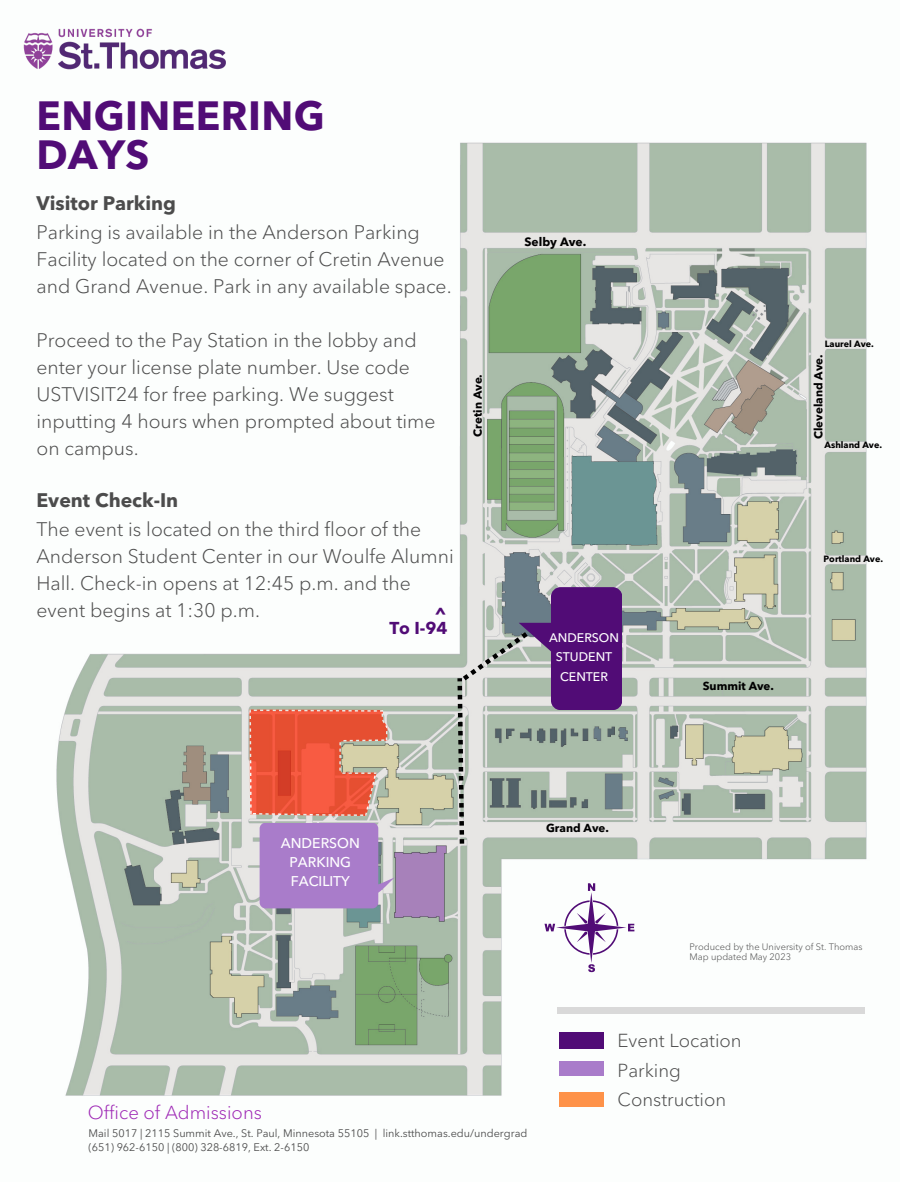
<style>
.page{position:relative;width:918px;height:1188px;background:#fff}
.page>*{position:absolute;margin:0;border:0;box-sizing:border-box;transform-origin:0 0}
.t1{font:700 40.5px "Avenir Next LT Pro";letter-spacing:.01em;color:#510c76}
.t2{font:300 19.5px/27px "Avenir Next LT Pro";color:#4c4c4c}
.t3{font:700 19.5px "Avenir Next LT Pro";color:#4c4c4c}
.t4{font:300 18.75px "Avenir Next LT Pro";color:#4c4c4c}
.t5{font:300 18.75px "Avenir Next LT Pro";color:#9e28b5}
.t6{font:700 18.75px "Avenir Next LT Pro";color:#510c76}
.t7{font:700 17.1px "Avenir Next LT Pro";color:#510c76}
.t8{font:500 13.95px/19.2px "Avenir Next LT Pro";color:#fff;text-align:center}
.t9{font:500 12.45px "Avenir Next LT Pro";color:#fff}
.t10{font:700 12px "Avenir Next LT Pro";color:#000}
.t11{font:700 11.55px "Avenir Next LT Pro";color:#000}
.t12{font:10.95px "Avenir Next LT Pro";color:#4c4c4c}
.t13{font:300 9.3px "Avenir Next LT Pro";color:#4c4c4c}
.t14{font:700 9px "Avenir Next LT Pro";color:#000}
</style>
<div class="page">
<img style="left:56px;top:142px;width:811px;height:954px">
<div style="left:557px;top:1007px;width:307px;height:6px;background:#d9d9d9"></div>
<div style="left:559px;top:1032px;width:45px;height:16px;background:#510c76"></div>
<div style="left:559px;top:1061px;width:45px;height:15px;background:#a97cca"></div>
<img style="left:23px;top:28px;width:203px;height:42px">
<svg style="left:260px;top:823px;width:135px;height:85px;background:#ac85ca"></svg>
<svg style="left:249px;top:710px;width:139px;height:106px;background:#e4684e"></svg>
<div style="left:559px;top:1092px;width:45px;height:15px;background:#fe9249"></div>
<svg style="left:545px;top:883px;width:89px;height:89px"></svg>
<svg style="left:457px;top:587px;width:165px;height:257px;background:#9d97a7"></svg>
<p class="t1" style="left:36px;top:99px;width:290px">ENGINEERING</p>
<p class="t1" style="left:36px;top:139px;width:115px">DAYS</p>
<p class="t3" style="left:36px;top:195px;width:141px">Visitor Parking</p>
<p class="t2" style="left:36px;top:218px;width:417px">Parking is available in the Anderson Parking<br>Facility located on the corner of Cretin Avenue and Grand Avenue. Park in any available space.</p>
<p class="t2" style="left:36px;top:326px;width:401px">Proceed to the Pay Station in the lobby and enter your license plate number. Use code USTVISIT24 for free parking. We suggest inputting 4 hours when prompted about time on campus.</p>
<p class="t3" style="left:36px;top:492px;width:143px">Event Check-In</p>
<p class="t2" style="left:36px;top:515px;width:419px">The event is located on the third floor of the Anderson Student Center in our Woulfe Alumni Hall. Check-in opens at 12:45 p.m. and the event begins at 1:30 p.m.</p>
<p class="t6" style="left:434px;top:607px;width:14px">^</p>
<p class="t7" style="left:389px;top:621px;width:60px">To I-94</p>
<p class="t11" style="left:473px;top:437px;width:64px;rotate:-90deg">Cretin Ave.</p>
<p class="t10" style="left:525px;top:237px;width:63px">Selby Ave.</p>
<p class="t9" style="left:549px;top:632px;width:71px">ANDERSON</p>
<p class="t9" style="left:556px;top:652px;width:58px">STUDENT</p>
<p class="t9" style="left:560px;top:672px;width:49px">CENTER</p>
<p class="t14" style="left:825px;top:340px;width:50px">Laurel Ave.</p>
<p class="t11" style="left:814px;top:439px;width:86px;rotate:-90deg">Cleveland Ave.</p>
<p class="t14" style="left:825px;top:441px;width:59px">Ashland Ave.</p>
<p class="t14" style="left:824px;top:555px;width:61px">Portland Ave.</p>
<p class="t11" style="left:703px;top:681px;width:73px">Summit Ave.</p>
<p class="t8" style="left:281px;top:835px;width:81px">ANDERSON<br>PARKING<br>FACILITY</p>
<p class="t5" style="left:88px;top:1101px;width:176px">Office of Admissions</p>
<p class="t11" style="left:546px;top:823px;width:64px">Grand Ave.</p>
<p class="t13" style="left:690px;top:941px;width:174px">Produced by the University of St. Thomas</p>
<p class="t13" style="left:690px;top:951px;width:103px">Map updated May 2023</p>
<p class="t4" style="left:618px;top:1029px;width:126px">Event Location</p>
<p class="t4" style="left:618px;top:1059px;width:65px">Parking</p>
<p class="t4" style="left:618px;top:1088px;width:110px">Construction</p>
<p class="t12" style="left:89px;top:1129px;width:440px">Mail 5017 | 2115 Summit Ave., St. Paul, Minnesota 55105 | link.stthomas.edu/undergrad</p>
<p class="t12" style="left:89px;top:1142px;width:222px">(651) 962-6150 | (800) 328-6819, Ext. 2-6150</p>
</div>
